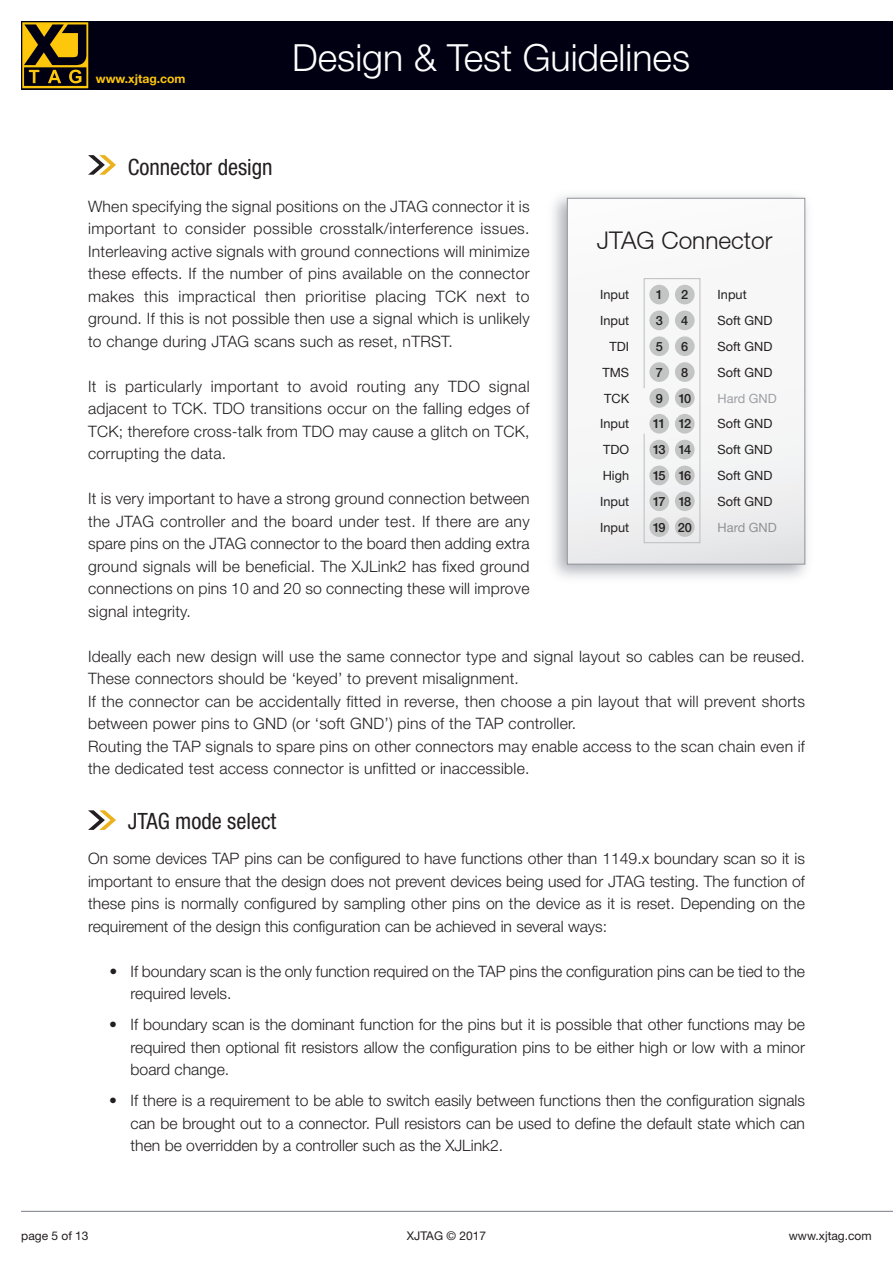
<style>
.page{position:relative;width:893px;height:1263px;background:#fff}
.page>*{position:absolute;margin:0;border:0;box-sizing:border-box;transform-origin:0 0}
.t1{font:300 37.5px "Helvetica Neue LT";color:#fff}
.t2{font:300 24.45px "Helvetica Neue LT";color:#231f20}
.t3{font:condensed 22.5px "Helvetica Neue";color:#231f20}
.t4{font:300 15.75px/22.5px "Helvetica Neue LT";letter-spacing:.015em;color:#231f20;text-align:justify}
.t5{font:12.75px/25.8px "Helvetica Neue LT";color:#231f20;text-align:right}
.t6{font:500 12.75px/25.8px "Helvetica Neue";letter-spacing:-.1em;color:#231f20}
.t7{font:12.75px "Helvetica Neue LT";color:#9d9fa2}
.t8{font:12.75px "Helvetica Neue LT";color:#8f9293}
.t9{font:700 12.15px "Helvetica Neue LT";color:#fec70c}
.t10{font:12px "Helvetica Neue LT";color:#231f20}
</style>
<div class="page">
<div style="left:21px;top:21px;width:872px;height:68px;background:#000012"></div>
<svg style="left:22px;top:22px;width:66px;height:66px"></svg>
<hr style="left:21px;top:1211px;width:872px;height:1px;background:#8f9299">
<img style="left:553px;top:195px;width:254px;height:383px">
<div style="left:568px;top:198px;width:237px;height:366px;background:linear-gradient(to bottom,#fdfcfd,#ecedee)"></div>
<svg style="left:643px;top:278px;width:58px;height:266px"></svg>
<div style="left:649px;top:285px;width:20px;height:19px;background:#c3c4c4;border-radius:50%"></div>
<div style="left:649px;top:311px;width:20px;height:19px;background:#c3c4c4;border-radius:50%"></div>
<div style="left:649px;top:336px;width:20px;height:20px;background:#c3c4c4;border-radius:50%"></div>
<div style="left:649px;top:362px;width:20px;height:20px;background:#c3c4c4;border-radius:50%"></div>
<div style="left:649px;top:388px;width:20px;height:20px;background:#c3c4c4;border-radius:50%"></div>
<div style="left:649px;top:414px;width:20px;height:20px;background:#c3c4c4;border-radius:50%"></div>
<div style="left:649px;top:440px;width:20px;height:19px;background:#c3c4c4;border-radius:50%"></div>
<div style="left:649px;top:466px;width:20px;height:19px;background:#c3c4c4;border-radius:50%"></div>
<div style="left:649px;top:491px;width:20px;height:20px;background:#c3c4c4;border-radius:50%"></div>
<div style="left:649px;top:517px;width:20px;height:20px;background:#c3c4c4;border-radius:50%"></div>
<div style="left:675px;top:285px;width:20px;height:19px;background:#c3c4c4;border-radius:50%"></div>
<div style="left:675px;top:311px;width:20px;height:19px;background:#c3c4c4;border-radius:50%"></div>
<div style="left:675px;top:336px;width:20px;height:20px;background:#c3c4c4;border-radius:50%"></div>
<div style="left:675px;top:362px;width:20px;height:20px;background:#c3c4c4;border-radius:50%"></div>
<div style="left:675px;top:388px;width:20px;height:20px;background:#c3c4c4;border-radius:50%"></div>
<div style="left:675px;top:414px;width:20px;height:20px;background:#c3c4c4;border-radius:50%"></div>
<div style="left:675px;top:440px;width:20px;height:19px;background:#c3c4c4;border-radius:50%"></div>
<div style="left:675px;top:466px;width:20px;height:19px;background:#c3c4c4;border-radius:50%"></div>
<div style="left:675px;top:491px;width:20px;height:20px;background:#c3c4c4;border-radius:50%"></div>
<div style="left:675px;top:517px;width:20px;height:20px;background:#c3c4c4;border-radius:50%"></div>
<div style="left:567px;top:198px;width:238px;height:366px;border:1px solid #8f9299"></div>
<svg style="left:88px;top:155px;width:28px;height:20px"></svg>
<svg style="left:88px;top:810px;width:28px;height:20px"></svg>
<p class="t9" style="left:96px;top:72px;width:91px">www.xjtag.com</p>
<h1 class="t1" style="left:292px;top:35px;width:399px">Design &amp; Test Guidelines</h1>
<h3 class="t3" style="left:128px;top:154px;width:146px">Connector design</h3>
<p class="t4" style="left:88px;top:194px;width:443px">When specifying the signal positions on the JTAG connector it is important to consider possible crosstalk/interference issues.<br>Interleaving active signals with ground connections will minimize these effects. If the number of pins available on the connector makes this impractical then prioritise placing TCK next to ground. If this is not possible then use a signal which is unlikely to change during JTAG scans such as reset, nTRST.</p>
<p class="t4" style="left:88px;top:374px;width:443px">It is particularly important to avoid routing any TDO signal adjacent to TCK. TDO transitions occur on the falling edges of TCK; therefore cross-talk from TDO may cause a glitch on TCK, corrupting the data.</p>
<p class="t4" style="left:88px;top:487px;width:443px">It is very important to have a strong ground connection between the JTAG controller and the board under test. If there are any spare pins on the JTAG connector to the board then adding extra ground signals will be beneficial. The XJLink2 has fixed ground connections on pins 10 and 20 so connecting these will improve signal integrity.</p>
<p class="t4" style="left:88px;top:644px;width:718px;text-align:left">Ideally each new design will use the same connector type and signal layout so cables can be reused.<br>These connectors should be ‘keyed’ to prevent misalignment.<br>If the connector can be accidentally fitted in reverse, then choose a pin layout that will prevent shorts between power pins to GND (or ‘soft GND’) pins of the TAP controller.<br>Routing the TAP signals to spare pins on other connectors may enable access to the scan chain even if the dedicated test access connector is unfitted or inaccessible.</p>
<h3 class="t3" style="left:128px;top:808px;width:150px">JTAG mode select</h3>
<p class="t4" style="left:88px;top:847px;width:718px">On some devices TAP pins can be configured to have functions other than 1149.x boundary scan so it is important to ensure that the design does not prevent devices being used for JTAG testing. The function of these pins is normally configured by sampling other pins on the device as it is reset. Depending on the requirement of the design this configuration can be achieved in several ways:</p>
<p class="t4" style="left:131px;top:959px;width:676px;text-indent:-21px">• If boundary scan is the only function required on the TAP pins the configuration pins can be tied to the required levels.</p>
<p class="t4" style="left:131px;top:1013px;width:676px;text-indent:-21px">• If boundary scan is the dominant function for the pins but it is possible that other functions may be required then optional fit resistors allow the configuration pins to be either high or low with a minor board change.</p>
<p class="t4" style="left:131px;top:1089px;width:676px;text-indent:-21px">• If there is a requirement to be able to switch easily between functions then the configuration signals can be brought out to a connector. Pull resistors can be used to define the default state which can then be overridden by a controller such as the XJLink2.</p>
<h2 class="t2" style="left:597px;top:226px;width:177px">JTAG Connector</h2>
<p class="t6" style="left:653px;top:282px;width:14px">1<br>3<br>5<br>7<br>9<br>11<br>13<br>15<br>17<br>19</p>
<p class="t6" style="left:678px;top:282px;width:16px">2<br>4<br>6<br>8<br>10<br>12<br>14<br>16<br>18<br>20</p>
<p class="t5" style="left:600px;top:282px;width:31px">Input<br>Input<br>TDI<br>TMS<br>TCK<br>Input<br>TDO<br>High<br>Input<br>Input</p>
<p class="t5" style="left:718px;top:282px;width:56px;text-align:left">Input<br>Soft GND<br>Soft GND<br>Soft GND</p>
<p class="t7" style="left:718px;top:390px;width:61px">Hard GND</p>
<p class="t5" style="left:718px;top:411px;width:56px;text-align:justify">Soft GND Soft GND Soft GND Soft GND</p>
<p class="t8" style="left:718px;top:519px;width:61px">Hard GND</p>
<p class="t10" style="left:21px;top:1229px;width:69px">page 5 of 13</p>
<p class="t10" style="left:407px;top:1229px;width:81px">XJTAG © 2017</p>
<p class="t10" style="left:789px;top:1229px;width:84px">www.xjtag.com</p>
</div>
